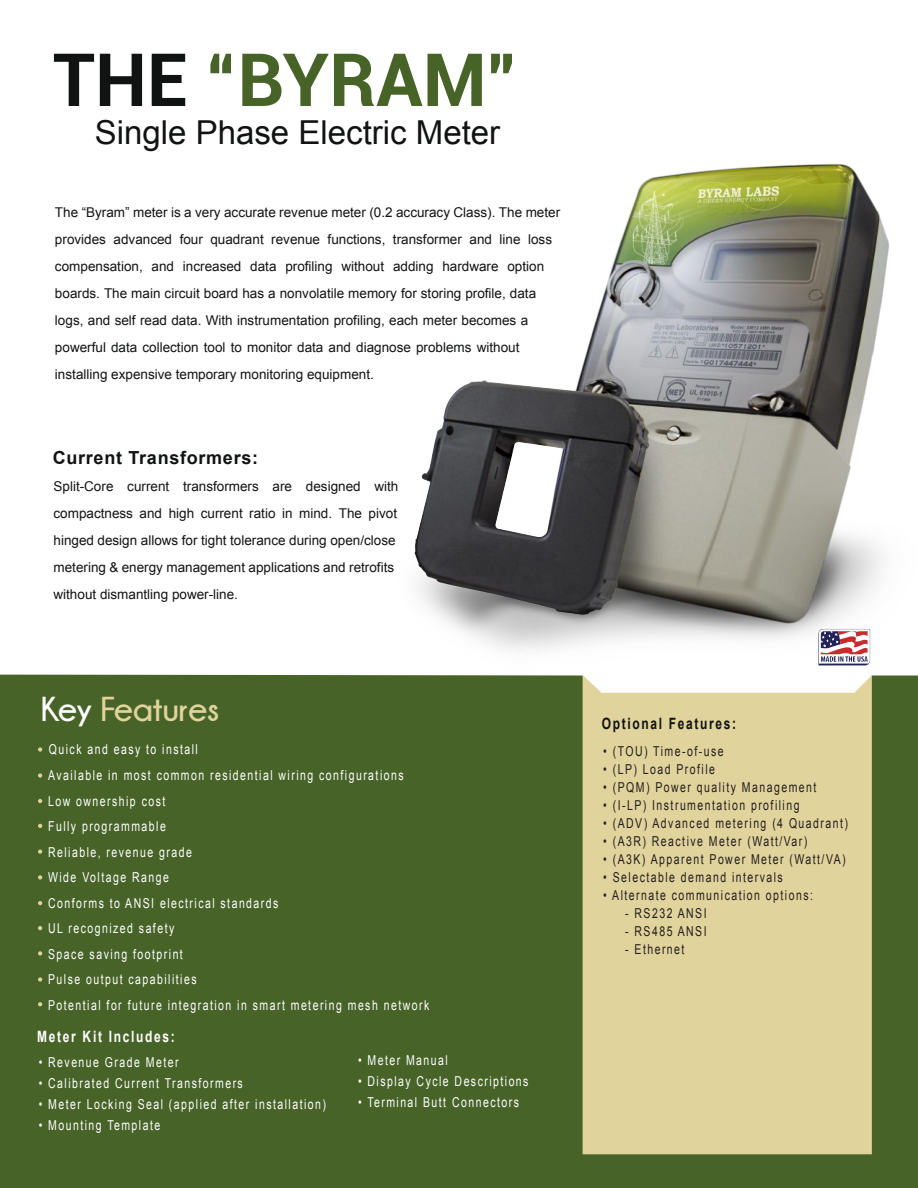
<style>
.page{position:relative;width:918px;height:1188px;background:#fff}
.page>*{position:absolute;margin:0;border:0;box-sizing:border-box;transform-origin:0 0}
.t1{font:700 73.5px "Roboto";color:#476328}
.t2{font:700 34.5px "Champagne&Limousines";color:#e1d39c}
.t3{font:33px "Arial";color:#111212}
.t4{font:700 18px "Arial";letter-spacing:.04em;color:#111212}
.t5{font:700 15.6px "Arial";letter-spacing:.14em;color:#111212;scale:.77 1}
.t6{font:700 15.6px "Arial";letter-spacing:.14em;color:#fff;scale:.77 1}
.t7{font:13.65px/25.5px "Arial";letter-spacing:.14em;color:#fff;scale:.77 1}
.t8{font:13.65px "Arial";letter-spacing:.14em;color:#241f1f;scale:.77 1}
.t9{font:13.5px/27px "Arial";color:#121314}
.s1{color:#111212}
.s2{color:#fff}
</style>
<div class="page">
<div style="left:0;top:675px;width:918px;height:513px;background:#476328"></div>
<div style="left:583px;top:687px;width:289px;height:467px;background:#e1d39c"></div>
<svg style="left:38px;top:747px;width:4px;height:5px"></svg>
<svg style="left:38px;top:773px;width:4px;height:5px"></svg>
<svg style="left:38px;top:799px;width:4px;height:4px"></svg>
<svg style="left:38px;top:824px;width:4px;height:4px"></svg>
<svg style="left:38px;top:849px;width:4px;height:5px"></svg>
<svg style="left:38px;top:875px;width:4px;height:5px"></svg>
<svg style="left:38px;top:901px;width:4px;height:4px"></svg>
<svg style="left:38px;top:926px;width:4px;height:4px"></svg>
<svg style="left:38px;top:951px;width:4px;height:5px"></svg>
<svg style="left:38px;top:977px;width:4px;height:5px"></svg>
<svg style="left:38px;top:1002px;width:4px;height:4px"></svg>
<img style="left:251px;top:164px;width:667px;height:523px">
<h1 class="t1" style="left:53px;top:28px;width:467px"><span class="s1">THE</span> “BYRAM”</h1>
<h3 class="t3" style="left:95px;top:111px;width:407px">Single Phase Electric Meter</h3>
<p class="t9" style="left:55px;top:199px;width:507px">The “Byram” meter is a very accurate revenue meter (0.2 accuracy Class). The meter provides advanced four quadrant revenue functions, transformer and line loss compensation, and increased data profiling without adding hardware option boards. The main circuit board has a nonvolatile memory for storing profile, data logs, and self read data. With instrumentation profiling, each meter becomes a powerful data collection tool to monitor data and diagnose problems without installing expensive temporary monitoring equipment.</p>
<h3 class="t4" style="left:53px;top:446px;width:207px">Current Transformers:</h3>
<p class="t9" style="left:53px;top:473px;width:346px">Split-Core current transformers are designed with compactness and high current ratio in mind. The pivot hinged design allows for tight tolerance during open/close metering &amp; energy management applications and retrofits without dismantling power-line.</p>
<h2 class="t2" style="left:41px;top:690px;width:180px"><span class="s2">Key</span> Features</h2>
<p class="t7" style="left:48px;top:737px;width:497px">Quick and easy to install<br>Available in most common residential wiring configurations<br>Low ownership cost<br>Fully programmable<br>Reliable, revenue grade<br>Wide Voltage Range<br>Conforms to ANSI electrical standards<br>UL recognized safety<br>Space saving footprint<br>Pulse output capabilities<br>Potential for future integration in smart metering mesh network</p>
<p class="t6" style="left:37px;top:1026px;width:180px">Meter Kit Includes:</p>
<p class="t7" style="left:39px;top:1049px;width:183px">• Revenue Grade Meter</p>
<p class="t7" style="left:39px;top:1070px;width:267px">• Calibrated Current Transformers</p>
<p class="t7" style="left:39px;top:1091px;width:375px">• Meter Locking Seal (applied after installation)</p>
<p class="t7" style="left:39px;top:1112px;width:159px">• Mounting Template</p>
<p class="t7" style="left:358px;top:1048px;width:118px">• Meter Manual</p>
<p class="t7" style="left:358px;top:1069px;width:223px">• Display Cycle Descriptions</p>
<p class="t7" style="left:358px;top:1090px;width:211px">• Terminal Butt Connectors</p>
<p class="t5" style="left:602px;top:713px;width:176px">Optional Features:</p>
<p class="t8" style="left:603px;top:742px;width:158px">• (TOU) Time-of-use</p>
<p class="t8" style="left:603px;top:760px;width:147px">• (LP) Load Profile</p>
<p class="t8" style="left:603px;top:778px;width:278px">• (PQM) Power quality Management</p>
<p class="t8" style="left:603px;top:796px;width:256px">• (I-LP) Instrumentation profiling</p>
<p class="t8" style="left:603px;top:814px;width:319px">• (ADV) Advanced metering (4 Quadrant)</p>
<p class="t8" style="left:603px;top:832px;width:267px">• (A3R) Reactive Meter (Watt/Var)</p>
<p class="t8" style="left:603px;top:850px;width:316px">• (A3K) Apparent Power Meter (Watt/VA)</p>
<p class="t8" style="left:603px;top:868px;width:235px">• Selectable demand intervals</p>
<p class="t8" style="left:603px;top:886px;width:274px">• Alternate communication options:</p>
<p class="t8" style="left:625px;top:904px;width:107px">- RS232 ANSI</p>
<p class="t8" style="left:625px;top:922px;width:107px">- RS485 ANSI</p>
<p class="t8" style="left:625px;top:940px;width:79px">- Ethernet</p>
</div>
